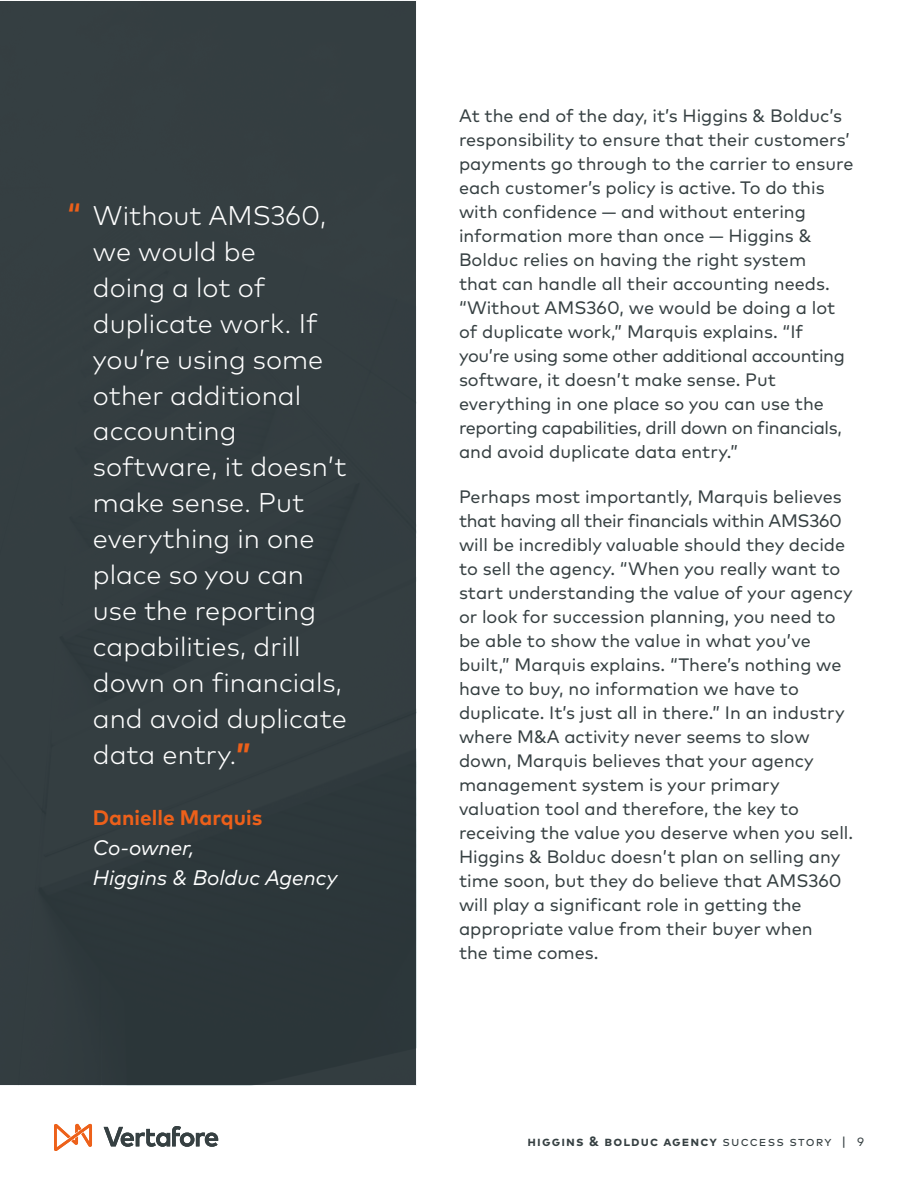
<style>
.page{position:relative;width:918px;height:1188px;background:#fff}
.page>*{position:absolute;margin:0;border:0;box-sizing:border-box;transform-origin:0 0}
.t1{font:300 27px/36px "Mark Pro";color:#fff}
.t2{font:italic 21px/30px "Mark Pro";color:#fff}
.t3{font:700 21px "Mark Pro";color:#ed601a}
.t4{font:18px/24px "Mark Pro";color:#364042}
.t5{font:700 13.5px "Mark Pro";letter-spacing:.08em;color:#364042}
.s1{font-weight:500;font-size:30px;color:#ed601a}
.s2{font-weight:700;font-size:30px;color:#ed601a}
.s3{font-weight:400}
.s4{font-weight:400;font-size:12px}
</style>
<div class="page">
<div style="left:0;top:1px;width:416px;height:1084px;background:#343e41"></div>
<svg style="left:54px;top:1124px;width:38px;height:27px"></svg>
<svg style="left:104px;top:1126px;width:114px;height:21px"></svg>
<p class="t1" style="left:93px;top:195px;width:256px;text-indent:-26px"><span class="s1">“</span> Without AMS360, we would be<br>doing a lot of duplicate work. If you’re using some other additional accounting software, it doesn’t make sense. Put everything in one place so you can use the reporting capabilities, drill down on financials, and avoid duplicate data entry.<span class="s2">”</span></p>
<p class="t3" style="left:93px;top:801px;width:171px">Danielle Marquis</p>
<p class="t2" style="left:93px;top:830px;width:246px">Co-owner,<br>Higgins &amp; Bolduc Agency</p>
<p class="t4" style="left:459px;top:102px;width:396px">At the end of the day, it’s Higgins &amp; Bolduc’s responsibility to ensure that their customers’ payments go through to the carrier to ensure each customer’s policy is active. To do this with confidence — and without entering information more than once — Higgins &amp; Bolduc relies on having the right system<br>that can handle all their accounting needs. “Without AMS360, we would be doing a lot of duplicate work,” Marquis explains. “If you’re using some other additional accounting software, it doesn’t make sense. Put everything in one place so you can use the reporting capabilities, drill down on financials, and avoid duplicate data entry.”</p>
<p class="t4" style="left:459px;top:483px;width:396px">Perhaps most importantly, Marquis believes that having all their financials within AMS360 will be incredibly valuable should they decide to sell the agency. “When you really want to start understanding the value of your agency or look for succession planning, you need to be able to show the value in what you’ve built,” Marquis explains. “There’s nothing we have to buy, no information we have to duplicate. It’s just all in there.” In an industry where M&amp;A activity never seems to slow down, Marquis believes that your agency management system is your primary valuation tool and therefore, the key to receiving the value you deserve when you sell.<br>Higgins &amp; Bolduc doesn’t plan on selling any time soon, but they do believe that AMS360 will play a significant role in getting the appropriate value from their buyer when<br>the time comes.</p>
<p class="t5" style="left:528px;top:1131px;width:338px">higgins &amp; bolduc agency <span class="s3">success story |</span> <span class="s4">9</span></p>
</div>
